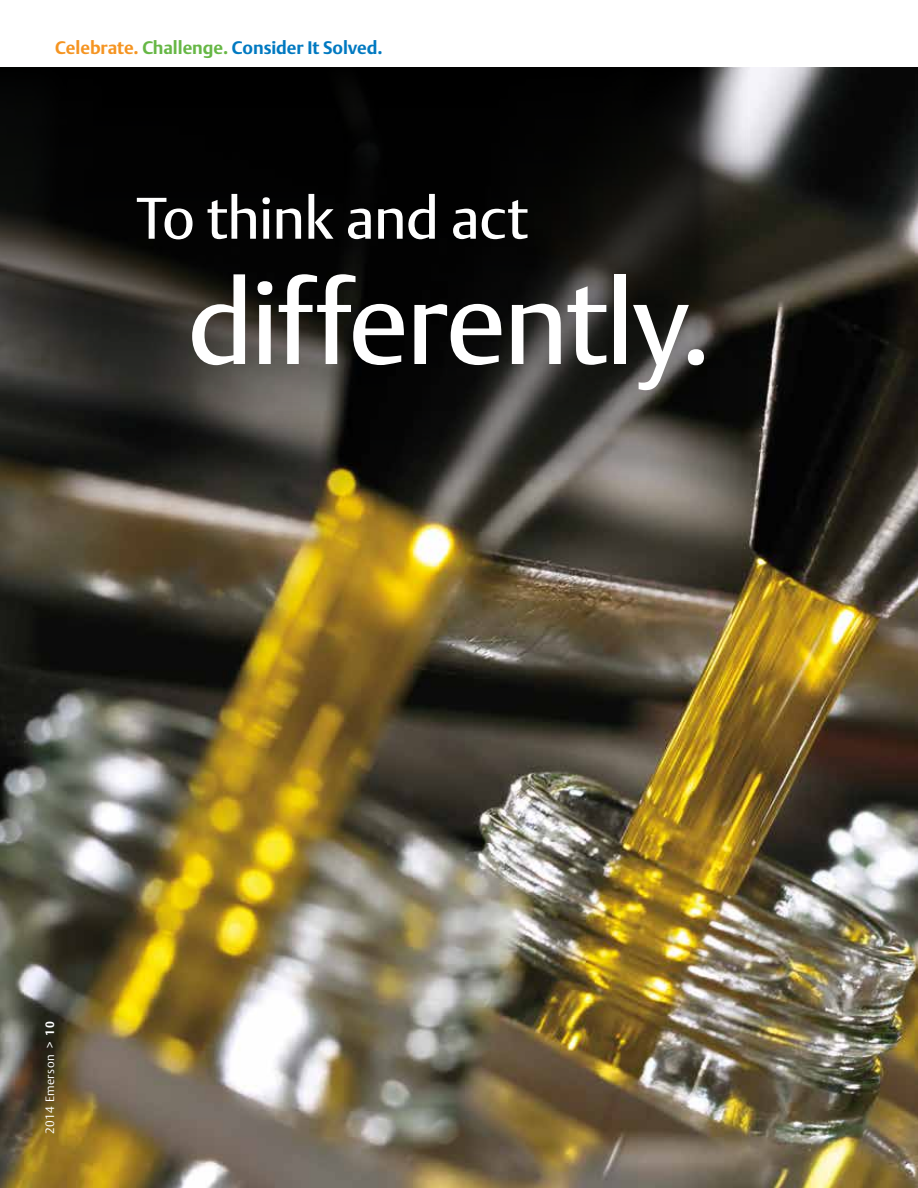
<style>
.page{position:relative;width:918px;height:1188px;background:#fff}
.page>*{position:absolute;margin:0;border:0;box-sizing:border-box;transform-origin:0 0}
.t1{font:115.8px "DTL Argo T";letter-spacing:-.025em;color:#fff}
.t2{font:57.9px "DTL Argo T";letter-spacing:-.015em;color:#fff}
.t3{font:700 18px "DTL Argo T";color:#0079c1}
.t4{font:300 12px "DTL Argo T";letter-spacing:.04em;color:#fff}
.s1{color:#f59421}
.s2{color:#66b745}
.s3{font-weight:700}
</style>
<div class="page">
<img style="left:0;top:68px;width:918px;height:1120px">
<svg style="left:0;top:68px;width:752px;height:447px;background:#24231f"></svg>
<p class="t3" style="left:55px;top:37px;width:329px"><span class="s1">Celebrate.</span> <span class="s2">Challenge.</span> Consider It Solved.</p>
<h2 class="t2" style="left:136px;top:184px;width:394px">To think and act</h2>
<h1 class="t1" style="left:187px;top:254px;width:526px">differently.</h1>
<p class="t4" style="left:43px;top:1134px;width:114px;rotate:-90deg">2014 Emerson &gt; <span class="s3">10</span></p>
</div>
